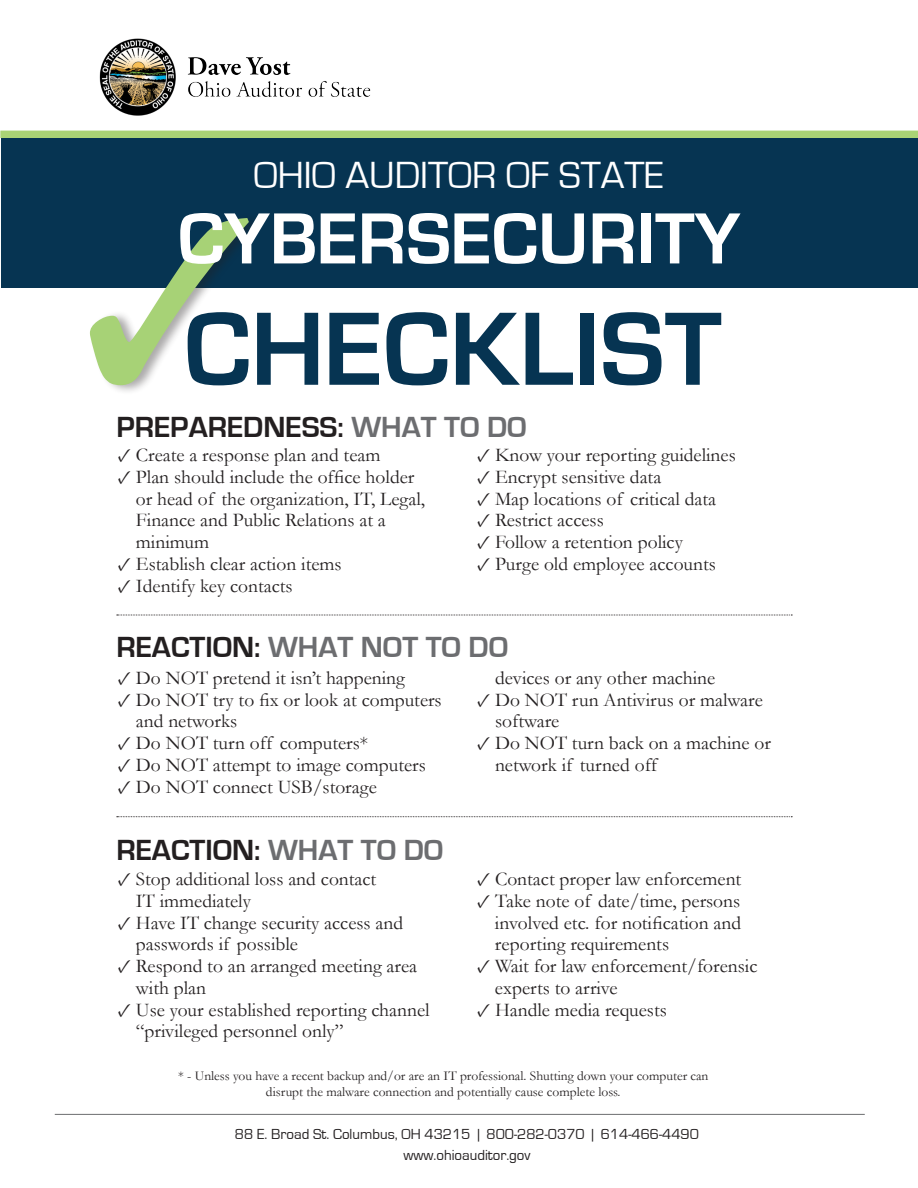
<style>
.page{position:relative;width:918px;height:1188px;background:#fff}
.page>*{position:absolute;margin:0;border:0;box-sizing:border-box;transform-origin:0 0}
.t1{font:700 108px "Eurostile";color:#063452}
.t2{font:700 75px "Eurostile";color:#fff}
.t3{font:39px "Eurostile";color:#fff}
.t4{font:700 30px "Eurostile";color:#231f20}
.t5{font:700 30px "Eurostile";color:#6c6d70}
.t6{font:19.5px/21.8px "Garamond";color:#231f20}
.t7{font:15px "Eurostile";color:#231f20}
.t8{font:13.5px/16.2px "Garamond";color:#231f20;text-align:center}
.s1{color:#6c6d70}
.s2{font-family:"Minion Pro"}
.s3{color:#231f20}
</style>
<div class="page">
<div style="left:0;top:131px;width:918px;height:7px;background:#aad375"></div>
<div style="left:1px;top:138px;width:917px;height:150px;background:#063452"></div>
<div style="left:89px;top:212px;width:175px;height:183px;background:#231f20;opacity:.38"></div>
<img style="left:99px;top:38px;width:272px;height:78px">
<hr style="left:55px;top:1114px;width:810px;height:1px;background:#6c6d70">
<svg style="left:117px;top:615px;width:675px;height:1px"></svg>
<svg style="left:117px;top:816px;width:675px;height:1px"></svg>
<svg style="left:90px;top:215px;width:159px;height:170px"></svg>
<p class="t3" style="left:254px;top:155px;width:412px">OHIO AUDITOR OF STATE</p>
<p class="t2" style="left:178px;top:198px;width:564px">CYBERSECURITY</p>
<p class="t1" style="left:184px;top:290px;width:539px">CHECKLIST</p>
<p class="t4" style="left:116px;top:411px;width:412px">PREPAREDNESS: <span class="s1">WHAT TO DO</span></p>
<p class="t6" style="left:118px;top:444px;width:264px"><span class="s2">✓</span> Create a response plan and team</p>
<p class="t6" style="left:136px;top:466px;width:291px;text-indent:-18px"><span class="s2">✓</span> Plan should include the office holder or head of the organization, IT, Legal,<br>Finance and Public Relations at a minimum</p>
<p class="t6" style="left:118px;top:553px;width:225px"><span class="s2">✓</span> Establish clear action items</p>
<p class="t6" style="left:118px;top:575px;width:176px"><span class="s2">✓</span> Identify key contacts</p>
<p class="t6" style="left:477px;top:444px;width:260px"><span class="s2">✓</span> Know your reporting guidelines</p>
<p class="t6" style="left:477px;top:466px;width:186px"><span class="s2">✓</span> Encrypt sensitive data</p>
<p class="t6" style="left:477px;top:488px;width:241px"><span class="s2">✓</span> Map locations of critical data</p>
<p class="t6" style="left:477px;top:509px;width:128px"><span class="s2">✓</span> Restrict access</p>
<p class="t6" style="left:477px;top:531px;width:207px"><span class="s2">✓</span> Follow a retention policy</p>
<p class="t6" style="left:477px;top:553px;width:240px"><span class="s2">✓</span> Purge old employee accounts</p>
<p class="t5" style="left:116px;top:631px;width:393px"><span class="s3">REACTION:</span> WHAT NOT TO DO</p>
<p class="t6" style="left:118px;top:667px;width:289px"><span class="s2">✓</span> Do NOT pretend it isn’t happening</p>
<p class="t6" style="left:136px;top:688px;width:307px;text-indent:-18px"><span class="s2">✓</span> Do NOT try to fix or look at computers and networks</p>
<p class="t6" style="left:118px;top:732px;width:252px"><span class="s2">✓</span> Do NOT turn off computers*</p>
<p class="t6" style="left:118px;top:754px;width:309px"><span class="s2">✓</span> Do NOT attempt to image computers</p>
<p class="t6" style="left:118px;top:775px;width:260px"><span class="s2">✓</span> Do NOT connect USB/storage</p>
<p class="t4" style="left:116px;top:834px;width:328px">REACTION: <span class="s1">WHAT TO DO</span></p>
<p class="t6" style="left:136px;top:868px;width:242px;text-indent:-18px"><span class="s2">✓</span> Stop additional loss and contact<br>IT immediately</p>
<p class="t6" style="left:136px;top:911px;width:269px;text-indent:-18px"><span class="s2">✓</span> Have IT change security access and passwords if possible</p>
<p class="t6" style="left:136px;top:955px;width:283px;text-indent:-18px"><span class="s2">✓</span> Respond to an arranged meeting area with plan</p>
<p class="t6" style="left:136px;top:998px;width:295px;text-indent:-18px"><span class="s2">✓</span> Use your established reporting channel “privileged personnel only”</p>
<p class="t6" style="left:495px;top:667px;width:222px">devices or any other machine</p>
<p class="t6" style="left:495px;top:688px;width:269px;text-indent:-18px"><span class="s2">✓</span> Do NOT run Antivirus or malware software</p>
<p class="t6" style="left:495px;top:732px;width:277px;text-indent:-18px"><span class="s2">✓</span> Do NOT turn back on a machine or network if turned off</p>
<p class="t6" style="left:477px;top:868px;width:266px"><span class="s2">✓</span> Contact proper law enforcement</p>
<p class="t6" style="left:495px;top:890px;width:248px;text-align:justify;text-indent:-18px"><span class="s2">✓</span> Take note of date/time, persons involved etc. for notification and reporting requirements</p>
<p class="t6" style="left:495px;top:955px;width:264px;text-indent:-18px"><span class="s2">✓</span> Wait for law enforcement/forensic experts to arrive</p>
<p class="t6" style="left:477px;top:998px;width:191px"><span class="s2">✓</span> Handle media requests</p>
<p class="t8" style="left:178px;top:1067px;width:532px">* - Unless you have a recent backup and/or are an IT professional. Shutting down your computer can disrupt the malware connection and potentially cause complete loss.</p>
<p class="t7" style="left:235px;top:1126px;width:466px">88 E. Broad St. Columbus, OH 43215 | 800-282-0370 | 614-466-4490</p>
<p class="t7" style="left:403px;top:1147px;width:129px">www.ohioauditor.gov</p>
</div>
